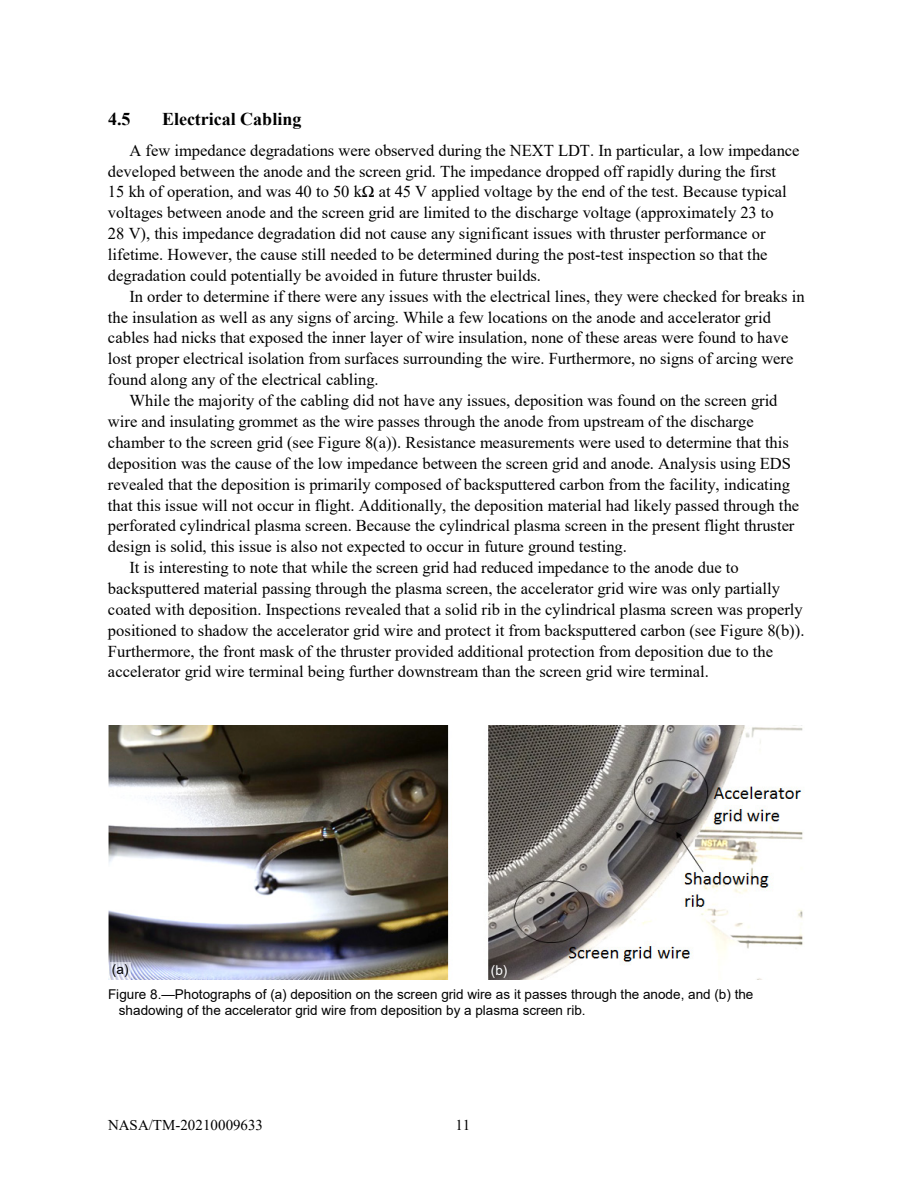
<style>
.page{position:relative;width:918px;height:1188px;background:#fff}
.page>*{position:absolute;margin:0;border:0;box-sizing:border-box;transform-origin:0 0}
.t1{font:700 18px "Times New Roman";color:#000}
.t2{font:16.5px/20.9px "Times New Roman";color:#000}
.t3{font:15px "Times New Roman";letter-spacing:.005em;color:#000}
.t4{font:13.5px/15.5px "Arial";letter-spacing:.005em;color:#000}
.t5{font:13.5px "Arial";color:#fff}
</style>
<div class="page">
<img style="left:108px;top:725px;width:695px;height:255px">
<div style="left:110px;top:962px;width:21px;height:18px;background:#fff;opacity:.5"></div>
<p class="t1" style="left:108px;top:106px;width:24px">4.5</p>
<p class="t1" style="left:162px;top:106px;width:141px">Electrical Cabling</p>
<p class="t2" style="left:108px;top:139px;width:693px;text-indent:22px">A few impedance degradations were observed during the NEXT LDT. In particular, a low impedance developed between the anode and the screen grid. The impedance dropped off rapidly during the first<br>15 kh of operation, and was 40 to 50 kΩ at 45 V applied voltage by the end of the test. Because typical voltages between anode and the screen grid are limited to the discharge voltage (approximately 23 to<br>28 V), this impedance degradation did not cause any significant issues with thruster performance or lifetime. However, the cause still needed to be determined during the post-test inspection so that the degradation could potentially be avoided in future thruster builds.</p>
<p class="t2" style="left:130px;top:285px;width:677px">In order to determine if there were any issues with the electrical lines, they were checked for breaks in</p>
<p class="t2" style="left:108px;top:306px;width:665px">the insulation as well as any signs of arcing. While a few locations on the anode and accelerator grid</p>
<p class="t2" style="left:108px;top:327px;width:682px">cables had nicks that exposed the inner layer of wire insulation, none of these areas were found to have</p>
<p class="t2" style="left:108px;top:348px;width:687px">lost proper electrical isolation from surfaces surrounding the wire. Furthermore, no signs of arcing were</p>
<p class="t2" style="left:108px;top:369px;width:272px">found along any of the electrical cabling.</p>
<p class="t2" style="left:130px;top:390px;width:649px">While the majority of the cabling did not have any issues, deposition was found on the screen grid</p>
<p class="t2" style="left:108px;top:411px;width:647px">wire and insulating grommet as the wire passes through the anode from upstream of the discharge</p>
<p class="t2" style="left:108px;top:431px;width:682px">chamber to the screen grid (see Figure 8(a)). Resistance measurements were used to determine that this</p>
<p class="t2" style="left:108px;top:452px;width:685px">deposition was the cause of the low impedance between the screen grid and anode. Analysis using EDS</p>
<p class="t2" style="left:108px;top:473px;width:684px">revealed that the deposition is primarily composed of backsputtered carbon from the facility, indicating</p>
<p class="t2" style="left:108px;top:494px;width:693px">that this issue will not occur in flight. Additionally, the deposition material had likely passed through the</p>
<p class="t2" style="left:108px;top:515px;width:688px">perforated cylindrical plasma screen. Because the cylindrical plasma screen in the present flight thruster</p>
<p class="t2" style="left:108px;top:536px;width:520px">design is solid, this issue is also not expected to occur in future ground testing.</p>
<p class="t2" style="left:130px;top:557px;width:611px">It is interesting to note that while the screen grid had reduced impedance to the anode due to</p>
<p class="t2" style="left:108px;top:578px;width:674px">backsputtered material passing through the plasma screen, the accelerator grid wire was only partially</p>
<p class="t2" style="left:108px;top:598px;width:696px">coated with deposition. Inspections revealed that a solid rib in the cylindrical plasma screen was properly</p>
<p class="t2" style="left:108px;top:619px;width:698px">positioned to shadow the accelerator grid wire and protect it from backsputtered carbon (see Figure 8(b)).</p>
<p class="t2" style="left:108px;top:640px;width:667px">Furthermore, the front mask of the thruster provided additional protection from deposition due to the</p>
<p class="t2" style="left:108px;top:661px;width:602px">accelerator grid wire terminal being further downstream than the screen grid wire terminal.</p>
<p class="t4" style="left:112px;top:962px;width:18px">(a)</p>
<p class="t5" style="left:491px;top:961px;width:18px">(b)</p>
<p class="t4" style="left:119px;top:987px;width:636px;text-indent:-11px">Figure 8.—Photographs of (a) deposition on the screen grid wire as it passes through the anode, and (b) the shadowing of the accelerator grid wire from deposition by a plasma screen rib.</p>
<p class="t3" style="left:108px;top:1115px;width:157px">NASA/TM-20210009633</p>
<p class="t3" style="left:455px;top:1115px;width:17px">11</p>
</div>
